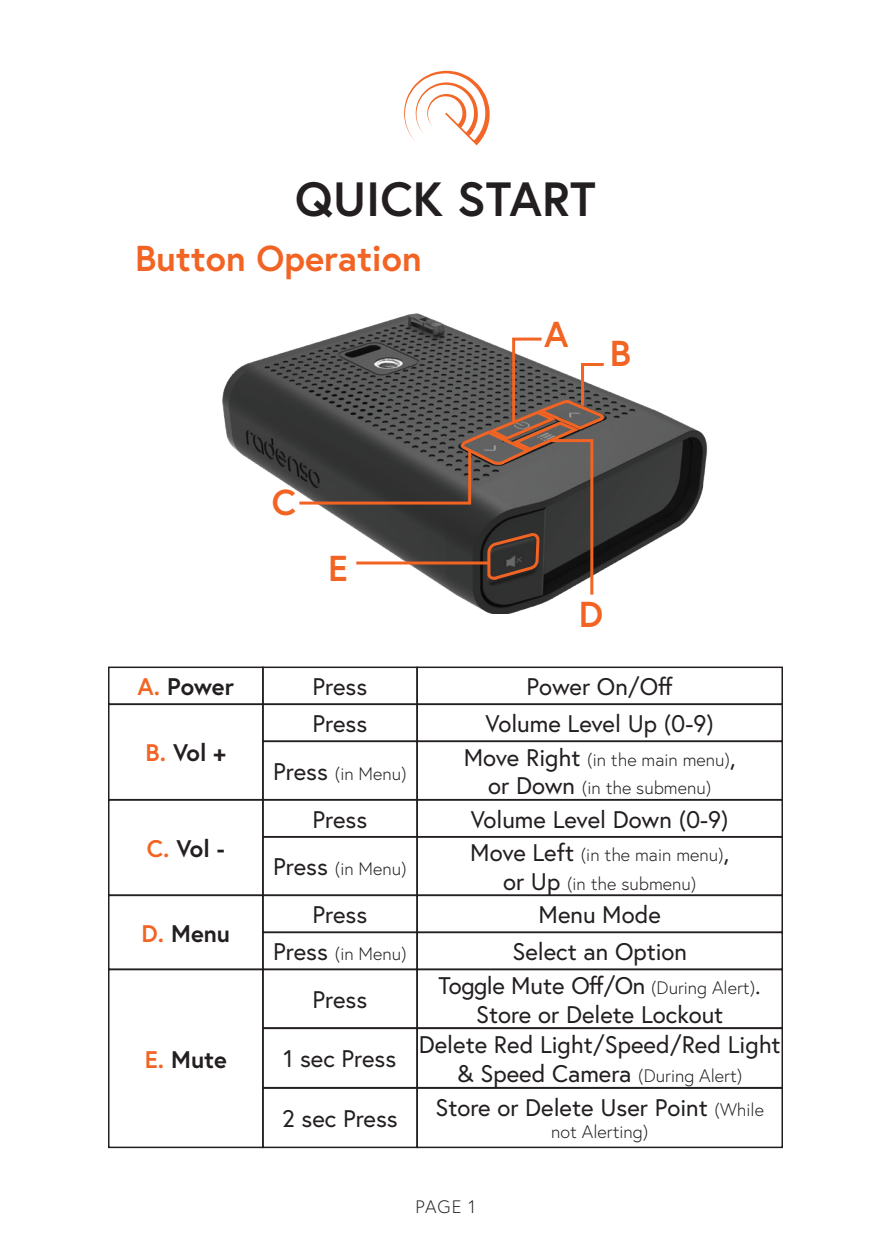
<style>
.page{position:relative;width:891px;height:1256px;background:#fff}
.page>*{position:absolute;margin:0;border:0;box-sizing:border-box;transform-origin:0 0}
.t1{font:700 48px "Europa";color:#231f20}
.t2{font:700 36px "Europa";color:#f26424}
.t3{font:24px/36.9px "Europa";color:#231f20;text-align:center}
.t4{font:700 24px "Europa";color:#231f20}
.t5{font:300 18px/28.8px "Europa";color:#231f20;text-align:center}
.s1{color:#f26424}
.s2{font-weight:400;font-size:24px}
.s3{font-weight:300;font-size:18px}
</style>
<div class="page">
<svg style="left:404px;top:70px;width:86px;height:76px"></svg>
<div style="left:108px;top:666px;width:156px;height:39px;border:2px solid #231f20"></div>
<div style="left:262px;top:666px;width:156px;height:39px;border:2px solid #231f20"></div>
<div style="left:262px;top:703px;width:156px;height:39px;border:2px solid #231f20"></div>
<div style="left:262px;top:799px;width:156px;height:38px;border:2px solid #231f20"></div>
<div style="left:416px;top:666px;width:367px;height:39px;border:2px solid #231f20"></div>
<div style="left:416px;top:703px;width:367px;height:39px;border:2px solid #231f20"></div>
<div style="left:416px;top:799px;width:367px;height:38px;border:2px solid #231f20"></div>
<div style="left:108px;top:703px;width:156px;height:97px;border:2px solid #231f20"></div>
<div style="left:262px;top:740px;width:156px;height:60px;border:2px solid #231f20"></div>
<div style="left:262px;top:836px;width:156px;height:60px;border:2px solid #231f20"></div>
<div style="left:416px;top:740px;width:367px;height:60px;border:2px solid #231f20"></div>
<div style="left:416px;top:836px;width:367px;height:60px;border:2px solid #231f20"></div>
<div style="left:108px;top:799px;width:156px;height:97px;border:2px solid #231f20"></div>
<div style="left:108px;top:894px;width:156px;height:76px;border:2px solid #231f20"></div>
<div style="left:262px;top:894px;width:156px;height:39px;border:2px solid #231f20"></div>
<div style="left:262px;top:931px;width:156px;height:39px;border:2px solid #231f20"></div>
<div style="left:416px;top:894px;width:367px;height:39px;border:2px solid #231f20"></div>
<div style="left:416px;top:931px;width:367px;height:39px;border:2px solid #231f20"></div>
<div style="left:108px;top:968px;width:156px;height:180px;border:2px solid #231f20"></div>
<div style="left:262px;top:968px;width:156px;height:60px;border:2px solid #231f20"></div>
<div style="left:416px;top:968px;width:367px;height:60px;border:2px solid #231f20"></div>
<div style="left:262px;top:1027px;width:156px;height:61px;border:2px solid #231f20"></div>
<div style="left:416px;top:1027px;width:367px;height:61px;border:2px solid #231f20"></div>
<div style="left:262px;top:1087px;width:156px;height:61px;border:2px solid #231f20"></div>
<div style="left:416px;top:1087px;width:367px;height:61px;border:2px solid #231f20"></div>
<img style="left:222px;top:313px;width:486px;height:255px">
<svg style="left:296px;top:336px;width:311px;height:363px"></svg>
<hr style="left:356px;top:561px;width:132px;height:3px;background:#f26424">
<h1 class="t1" style="left:295px;top:166px;width:302px">QUICK START</h1>
<h2 class="t2" style="left:135px;top:234px;width:288px">Button Operation</h2>
<h2 class="t2" style="left:544px;top:310px;width:26px">A</h2>
<h2 class="t2" style="left:610px;top:328px;width:23px">B</h2>
<h2 class="t2" style="left:272px;top:477px;width:26px">C</h2>
<h2 class="t2" style="left:328px;top:543px;width:21px">E</h2>
<p class="t4" style="left:138px;top:670px;width:98px"><span class="s1">A.</span> Power</p>
<p class="t3" style="left:313px;top:668px;width:56px;text-align:left">Press<br>Press</p>
<p class="t4" style="left:146px;top:736px;width:82px"><span class="s1">B.</span> Vol +</p>
<p class="t4" style="left:147px;top:832px;width:80px"><span class="s1">C.</span> Vol -</p>
<p class="t4" style="left:142px;top:917px;width:90px"><span class="s1">D.</span> Menu</p>
<p class="t5" style="left:273px;top:759px;width:135px"><span class="s2">Press</span> (in Menu)</p>
<p class="t3" style="left:313px;top:800px;width:56px">Press</p>
<p class="t5" style="left:273px;top:854px;width:135px"><span class="s2">Press</span> (in Menu)</p>
<p class="t3" style="left:313px;top:896px;width:56px">Press</p>
<p class="t5" style="left:273px;top:939px;width:135px"><span class="s2">Press</span> (in Menu)</p>
<p class="t3" style="left:313px;top:980px;width:56px">Press</p>
<h2 class="t2" style="left:579px;top:589px;width:26px">D</h2>
<p class="t3" style="left:486px;top:668px;width:230px">Power On/Off<br>Volume Level Up (0-9)</p>
<p class="t5" style="left:464px;top:744px;width:273px"><span class="s2">Move Right</span> (in the main menu)<span class="s2">, or Down</span> (in the submenu)</p>
<p class="t3" style="left:471px;top:800px;width:259px">Volume Level Down (0-9)</p>
<p class="t5" style="left:470px;top:840px;width:260px"><span class="s2">Move Left</span> (in the main menu)<span class="s2">, or Up</span> (in the submenu)</p>
<p class="t3" style="left:512px;top:896px;width:176px">Menu Mode<br>Select an Option</p>
<p class="t3" style="left:439px;top:970px;width:324px;line-height:28.8px">Toggle Mute Off/On <span class="s3">(During Alert)</span>.<br>Store or Delete Lockout</p>
<p class="t4" style="left:145px;top:1043px;width:84px"><span class="s1">E.</span> Mute</p>
<p class="t3" style="left:284px;top:1040px;width:114px">1 sec Press</p>
<p class="t3" style="left:419px;top:1025px;width:363px">Delete Red Light/Speed/Red Light</p>
<p class="t5" style="left:457px;top:1060px;width:287px"><span class="s2">&amp; Speed Camera</span> (During Alert)</p>
<p class="t3" style="left:282px;top:1099px;width:117px">2 sec Press</p>
<p class="t3" style="left:435px;top:1089px;width:330px">Store or Delete User Point <span class="s3">(While</span></p>
<p class="t5" style="left:551px;top:1117px;width:99px">not Alerting)</p>
<p class="t5" style="left:416px;top:1191px;width:61px">PAGE 1</p>
</div>
